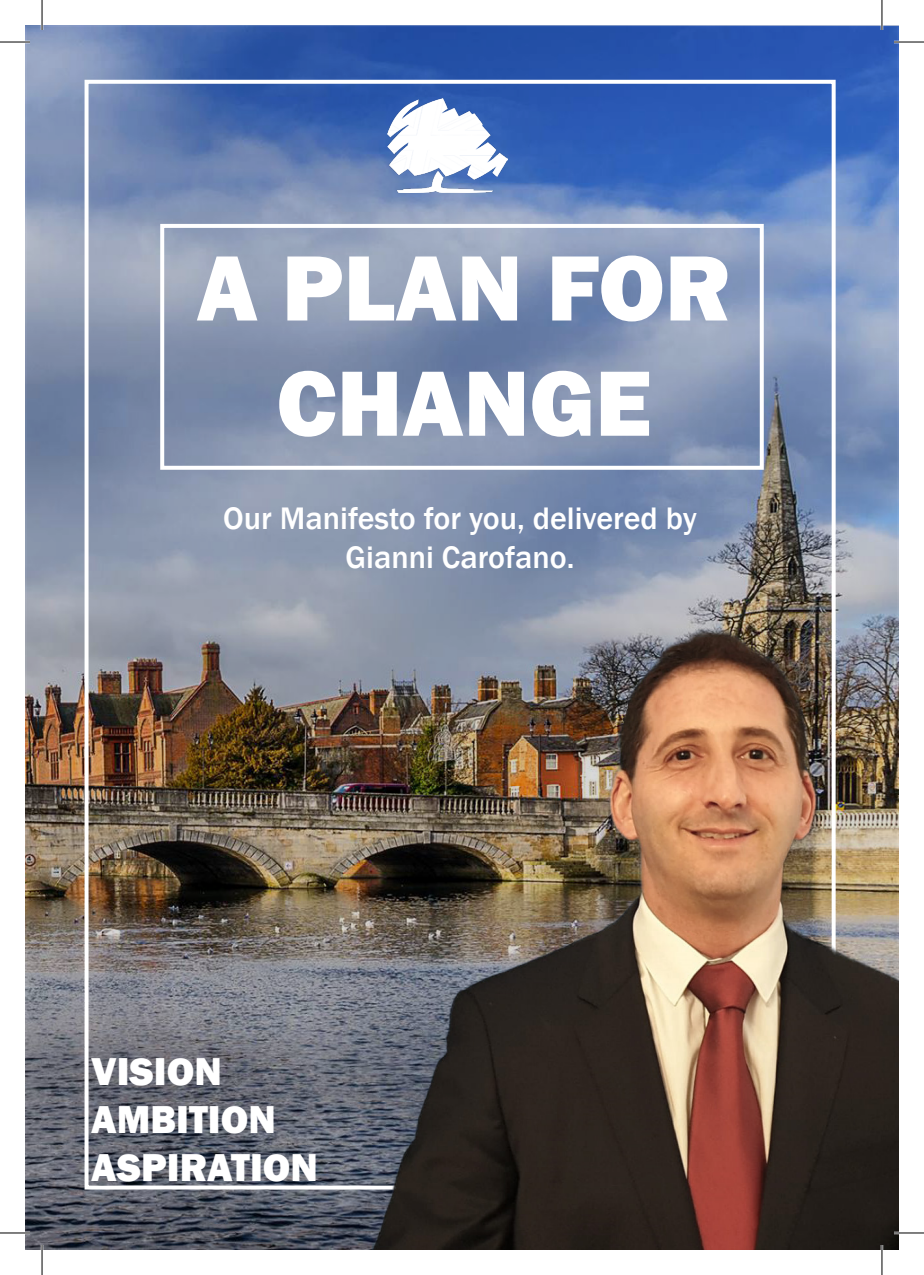
<style>
.page{position:relative;width:924px;height:1275px;background:#fff}
.page>*{position:absolute;margin:0;border:0;box-sizing:border-box;transform-origin:0 0}
.t1{font:800 96px/115.2px "Franklin Gothic";color:#fff;text-align:center}
.t2{font:800 40px "Franklin Gothic";color:#fff}
.t3{font:500 32px "Franklin Gothic";color:#fff}
</style>
<div class="page">
<img style="left:28px;top:28px;width:867px;height:1219px">
<img style="left:89px;top:119px;width:741px;height:1065px">
<div style="left:160px;top:224px;width:603px;height:246px;border:4px solid #fff"></div>
<img style="left:387px;top:99px;width:120px;height:93px">
<img style="left:242px;top:470px;width:656px;height:780px">
<hr style="left:0;top:41px;width:30px;height:2px;background:#fff">
<hr style="left:893px;top:41px;width:30px;height:2px;background:#fff">
<hr style="left:0;top:1231px;width:30px;height:3px;background:#fff">
<hr style="left:893px;top:1231px;width:30px;height:3px;background:#fff">
<hr style="left:41px;top:0;width:2px;height:30px;background:#fff">
<hr style="left:41px;top:1245px;width:2px;height:30px;background:#fff">
<hr style="left:880px;top:0;width:2px;height:30px;background:#fff">
<hr style="left:880px;top:1245px;width:2px;height:30px;background:#fff">
<hr style="left:0;top:42px;width:30px;height:1px;background:#000">
<hr style="left:893px;top:42px;width:30px;height:1px;background:#000">
<hr style="left:0;top:1232px;width:30px;height:1px;background:#000">
<hr style="left:893px;top:1232px;width:30px;height:1px;background:#000">
<hr style="left:42px;top:0;width:1px;height:30px;background:#000">
<hr style="left:42px;top:1245px;width:1px;height:30px;background:#000">
<hr style="left:881px;top:0;width:1px;height:30px;background:#000">
<hr style="left:881px;top:1245px;width:1px;height:30px;background:#000">
<p class="t1" style="left:196px;top:230px;width:536px">A PLAN FOR<br>CHANGE</p>
<p class="t3" style="left:223px;top:499px;width:475px">Our Manifesto for you, delivered by</p>
<p class="t3" style="left:345px;top:537px;width:230px">Gianni Carofano.</p>
<p class="t2" style="left:91px;top:1045px;width:132px">VISION</p>
<p class="t2" style="left:91px;top:1093px;width:186px">AMBITION</p>
<p class="t2" style="left:91px;top:1141px;width:228px">ASPIRATION</p>
</div>
